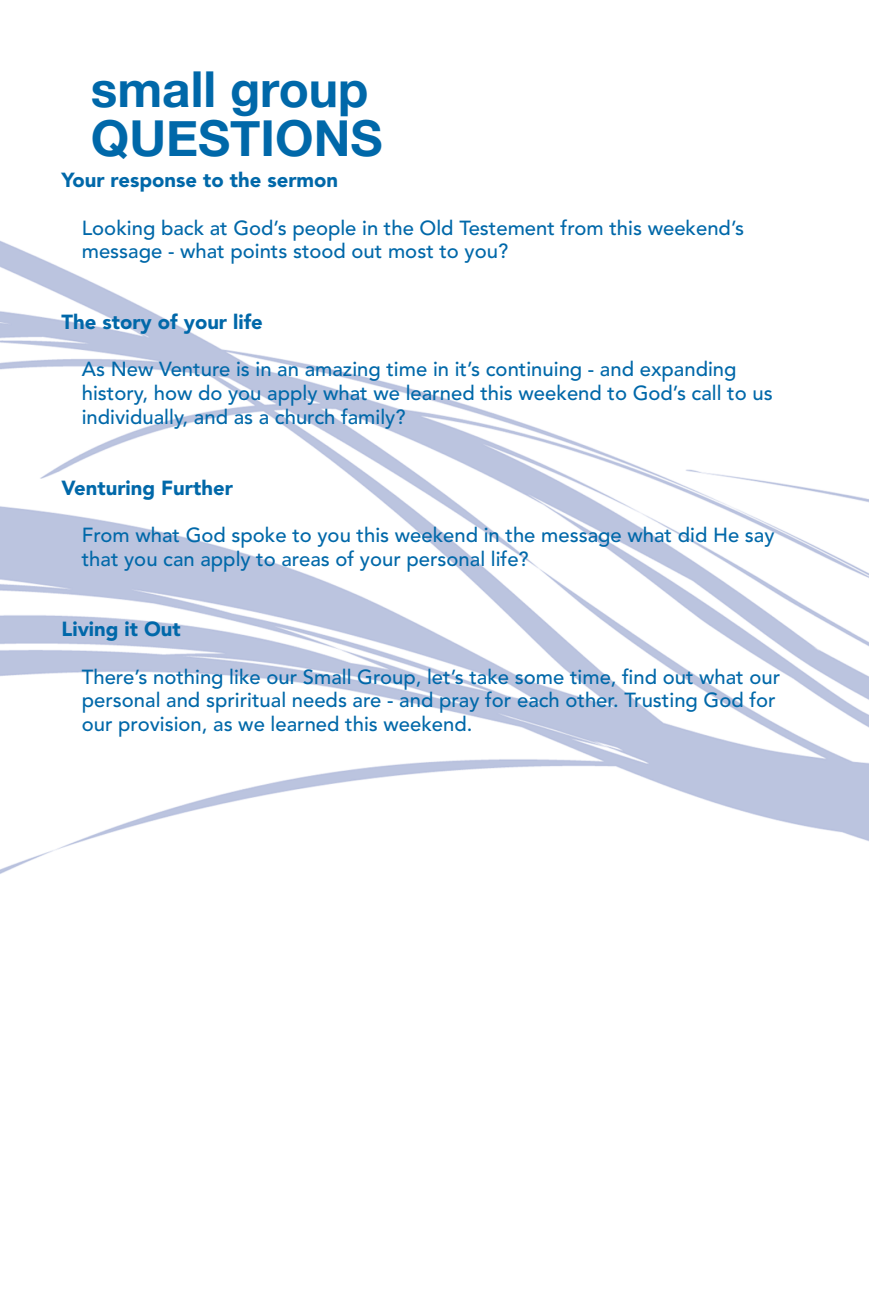
<style>
.page{position:relative;width:869px;height:1307px;background:#fff}
.page>*{position:absolute;margin:0;border:0;box-sizing:border-box;transform-origin:0 0}
.t1{font:700 49.5px "Helvetica Neue";color:#0068a9}
.t2{font:500 20.25px "Avenir";color:#0068a9}
.t3{font:900 20.25px "Avenir";color:#0068a9}
</style>
<div class="page">
<img style="left:0;top:240px;width:869px;height:634px">
<p class="t1" style="left:91px;top:50px;width:279px">small group</p>
<p class="t1" style="left:91px;top:100px;width:293px">QUESTIONS</p>
<p class="t3" style="left:61px;top:168px;width:278px">Your response to the sermon</p>
<p class="t2" style="left:82px;top:216px;width:664px">Looking back at God’s people in the Old Testement from this weekend’s</p>
<p class="t2" style="left:82px;top:239px;width:428px">message - what points stood out most to you?</p>
<p class="t3" style="left:61px;top:310px;width:203px">The story of your life</p>
<p class="t2" style="left:82px;top:358px;width:656px">As New Venture is in an amazing time in it’s continuing - and expanding</p>
<p class="t2" style="left:82px;top:381px;width:692px">history, how do you apply what we learned this weekend to God’s call to us</p>
<p class="t2" style="left:82px;top:405px;width:325px">individually, and as a church family?</p>
<p class="t3" style="left:61px;top:475px;width:173px">Venturing Further</p>
<p class="t2" style="left:82px;top:523px;width:694px">From what God spoke to you this weekend in the message what did He say</p>
<p class="t2" style="left:82px;top:547px;width:448px">that you can apply to areas of your personal life?</p>
<p class="t3" style="left:61px;top:617px;width:121px">Living it Out</p>
<p class="t2" style="left:82px;top:665px;width:700px">There’s nothing like our Small Group, let’s take some time, find out what our</p>
<p class="t2" style="left:82px;top:688px;width:695px">personal and spriritual needs are - and pray for each other. Trusting God for</p>
<p class="t2" style="left:82px;top:712px;width:392px">our provision, as we learned this weekend.</p>
</div>
